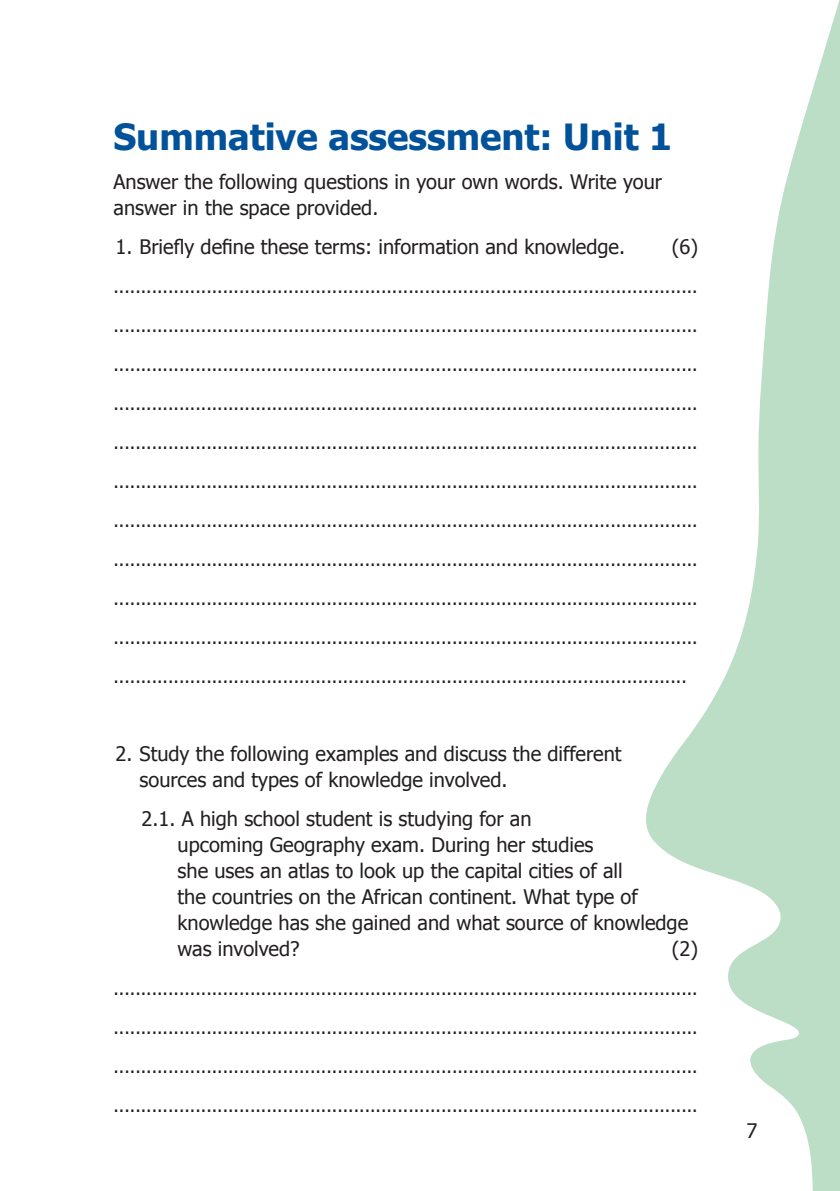
<style>
.page{position:relative;width:840px;height:1191px;background:#fff}
.page>*{position:absolute;margin:0;border:0;box-sizing:border-box;transform-origin:0 0}
.GFRAS_heading_1__Mod{font:700 36px "Tahoma";color:#01529a}
.GFRAS_SA_Number_L2{font:20px/26px "Tahoma";color:#231f20}
.GFRAS_body_text{font:20px/26px "Tahoma";color:#231f20}
.Leader_dots{font:18px/39px "Tahoma";color:#231f20;text-align:justify}
</style>
<div class="page">
<svg style="left:646px;top:2px;width:193px;height:1189px"></svg>
<p class="GFRAS_heading_1__Mod" style="left:113px;top:112px;width:560px">Summative assessment: Unit 1</p>
<p class="GFRAS_body_text" style="left:113px;top:168px;width:550px">Answer the following questions in your own words. Write your answer in the space provided.</p>
<p class="GFRAS_SA_Number_L2" style="left:115px;top:233px;width:511px">1. Briefly define these terms: information and knowledge.</p>
<p class="GFRAS_SA_Number_L2" style="left:671px;top:233px;width:28px">(6)</p>
<p class="Leader_dots" style="left:113px;top:266px;width:585px">........................................................................................................... ........................................................................................................... ........................................................................................................... ........................................................................................................... ........................................................................................................... ........................................................................................................... ........................................................................................................... ........................................................................................................... ........................................................................................................... ........................................................................................................... .........................................................................................................</p>
<p class="GFRAS_SA_Number_L2" style="left:139px;top:740px;width:483px;text-indent:-24px">2. Study the following examples and discuss the different sources and types of knowledge involved.</p>
<p class="GFRAS_SA_Number_L2" style="left:177px;top:805px;width:512px;text-indent:-36px">2.1. A high school student is studying for an<br>upcoming Geography exam. During her studies<br>she uses an atlas to look up the capital cities of all<br>the countries on the African continent. What type of knowledge has she gained and what source of knowledge was involved?</p>
<p class="GFRAS_SA_Number_L2" style="left:671px;top:935px;width:28px">(2)</p>
<p class="Leader_dots" style="left:113px;top:968px;width:585px">........................................................................................................... ........................................................................................................... ........................................................................................................... ...........................................................................................................</p>
<p class="GFRAS_SA_Number_L2" style="left:746px;top:1117px;width:12px">7</p>
</div>
